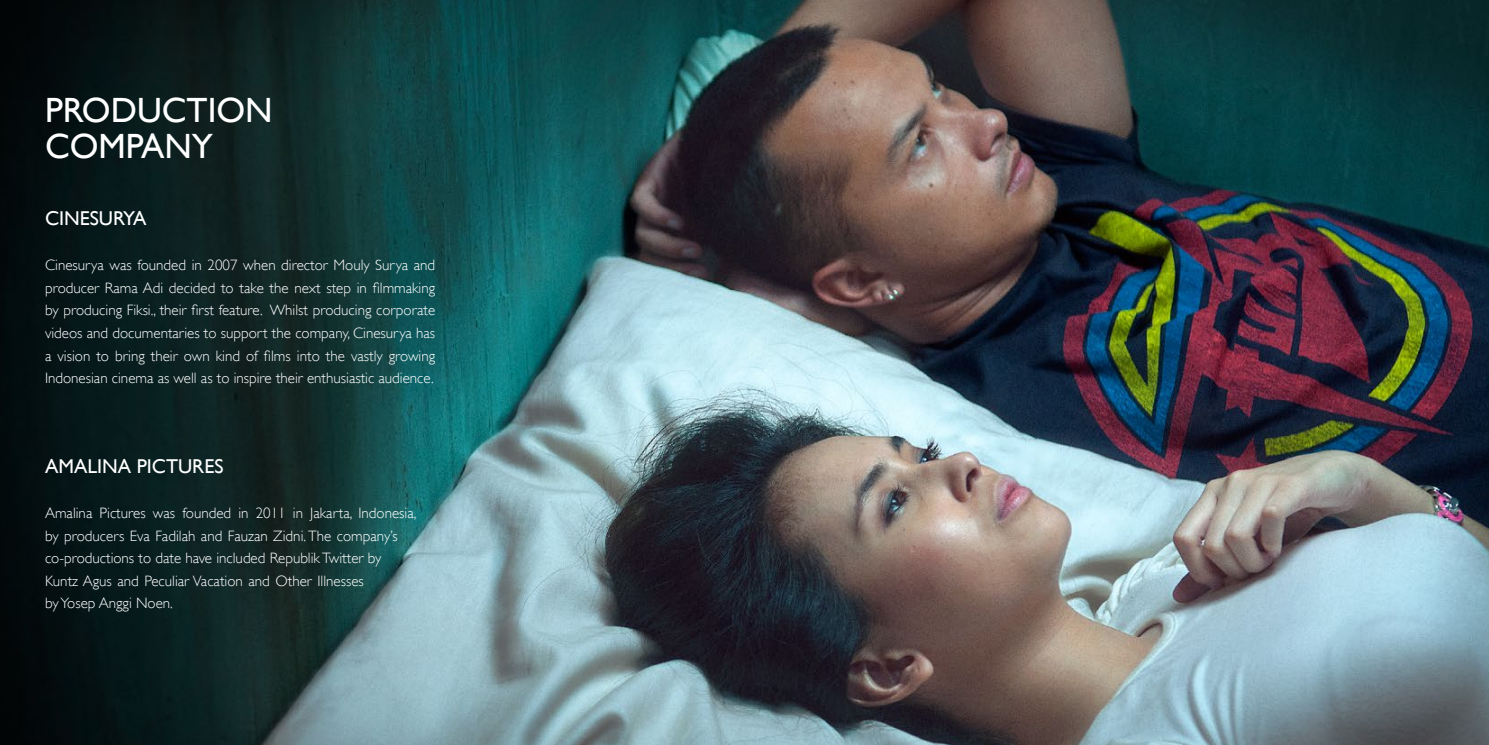
<style>
.page{position:relative;width:1489px;height:745px;background:#fff}
.page>*{position:absolute;margin:0;border:0;box-sizing:border-box;transform-origin:0 0}
.t1{font:35px/36.2px "Gill Sans";color:#fff}
.t2{font:20px "Gill Sans";color:#fff}
.t3{font:300 15px/22.5px "Gill Sans";color:#fff;text-align:justify}
</style>
<div class="page">
<img style="left:0;top:0;width:1488px;height:744px">
<h1 class="t1" style="left:45px;top:91px;width:229px">PRODUCTION<br>COMPANY</h1>
<h2 class="t2" style="left:45px;top:207px;width:103px">CINESURYA</h2>
<p class="t3" style="left:45px;top:254px;width:392px">Cinesurya was founded in 2007 when director Mouly Surya and producer Rama Adi decided to take the next step in filmmaking by producing Fiksi., their first feature. Whilst producing corporate videos and documentaries to support the company, Cinesurya has a vision to bring their own kind of films into the vastly growing I ndonesian cinema as well as to inspire their enthusiastic audience.</p>
<h2 class="t2" style="left:45px;top:454px;width:180px">AMALINA PICTURES</h2>
<p class="t3" style="left:45px;top:501px;width:373px;text-align:left">Amalina Pictures was founded in 2011 in Jakarta, I ndonesia, by producers Eva Fadilah and Fauzan Zidni. The company’s co-productions to date have included Republik Twitter by Kuntz Agus and Peculiar Vacation and Other I llnesses<br>by Yosep Anggi N oen.</p>
</div>
